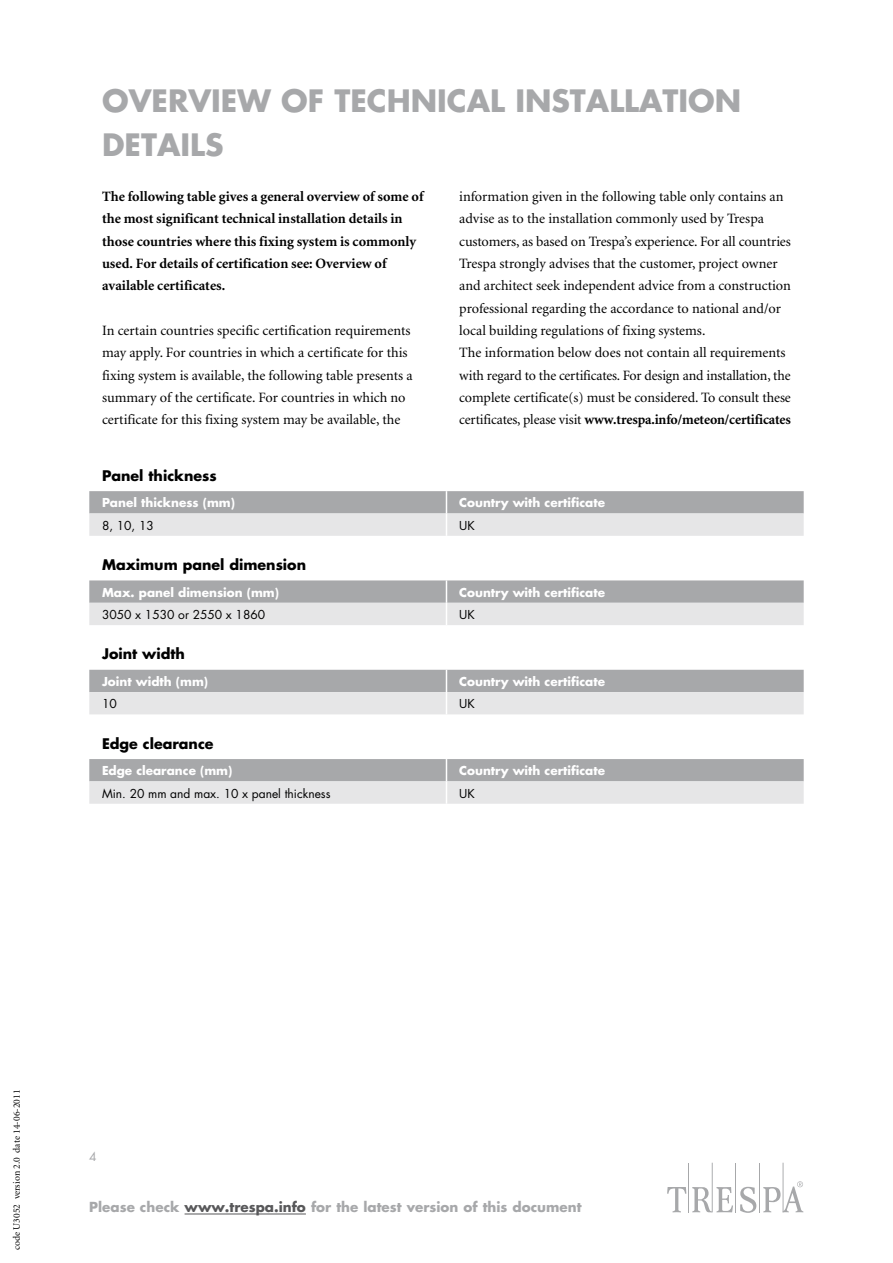
<style>
.page{position:relative;width:893px;height:1263px;background:#fff}
.page>*{position:absolute;margin:0;border:0;box-sizing:border-box;transform-origin:0 0}
.t1{font:700 30px/44.7px "TR Futura";color:#a7a8aa}
.t2{font:14.25px/22.4px "TR Minion";color:#000}
.t3{font:700 14.25px/22.4px "TR Minion";color:#000}
.t4{font:700 14.25px "TR Futura";color:#000}
.t5{font:700 13.5px "TR Futura";color:#a7a8aa}
.t6{font:700 12px "TR Futura";color:#fff}
.t7{font:12px "TR Futura";color:#000}
.t8{font:12px "TR Futura";color:#a7a8aa}
.t9{font:9.75px "TR Minion";color:#000}
.s1{font-weight:700}
.s2{color:#58585a}
</style>
<div class="page">
<hr style="left:759px;top:1163px;width:1px;height:49px;background:#a7a8aa">
<hr style="left:783px;top:1163px;width:1px;height:49px;background:#a7a8aa">
<hr style="left:735px;top:1163px;width:1px;height:49px;background:#a7a8aa">
<hr style="left:712px;top:1163px;width:1px;height:49px;background:#a7a8aa">
<hr style="left:688px;top:1163px;width:1px;height:49px;background:#a7a8aa">
<svg style="left:740px;top:1187px;width:16px;height:26px"></svg>
<svg style="left:667px;top:1187px;width:19px;height:25px"></svg>
<svg style="left:692px;top:1187px;width:41px;height:25px"></svg>
<svg style="left:763px;top:1181px;width:40px;height:31px"></svg>
<hr style="left:185px;top:1213px;width:121px;height:1px;background:#58585a">
<svg style="left:89px;top:491px;width:715px;height:45px;background:#c7c8c9"></svg>
<svg style="left:89px;top:580px;width:715px;height:45px;background:#c7c7c9"></svg>
<svg style="left:89px;top:670px;width:715px;height:44px;background:#c6c7c8"></svg>
<svg style="left:89px;top:759px;width:715px;height:45px;background:#c7c8c9"></svg>
<h1 class="t1" style="left:102px;top:77px;width:641px">Overview of technical installation details</h1>
<p class="t3" style="left:102px;top:186px;width:323px">The following table gives a general overview of some of the most significant technical installation details in those countries where this fixing system is commonly used. For details of certification see: Overview of available certificates.</p>
<p class="t2" style="left:102px;top:320px;width:312px">In certain countries specific certification requirements may apply. For countries in which a certificate for this fixing system is available, the following table presents a summary of the certificate. For countries in which no certificate for this fixing system may be available, the</p>
<p class="t2" style="left:459px;top:186px;width:333px">information given in the following table only contains an advise as to the installation commonly used by Trespa customers, as based on Trespa’s experience. For all countries Trespa strongly advises that the customer, project owner and architect seek independent advice from a construction professional regarding the accordance to national and/or local building regulations of fixing systems.<br>The information below does not contain all requirements with regard to the certificates. For design and installation, the complete certificate(s) must be considered. To consult these certificates, please visit <span class="s1">www.trespa.info/meteon/certificates</span></p>
<p class="t4" style="left:102px;top:465px;width:116px">Panel thickness</p>
<p class="t6" style="left:102px;top:494px;width:134px">Panel thickness (mm)</p>
<p class="t6" style="left:459px;top:494px;width:147px">Country with certificate</p>
<p class="t7" style="left:102px;top:517px;width:53px">8, 10, 13</p>
<p class="t7" style="left:459px;top:517px;width:17px">UK</p>
<p class="t4" style="left:102px;top:555px;width:206px">Maximum panel dimension</p>
<p class="t6" style="left:102px;top:584px;width:179px">Max. panel dimension (mm)</p>
<p class="t6" style="left:459px;top:584px;width:147px">Country with certificate</p>
<p class="t7" style="left:102px;top:606px;width:165px">3050 x 1530 or 2550 x 1860</p>
<p class="t7" style="left:459px;top:606px;width:17px">UK</p>
<p class="t4" style="left:102px;top:644px;width:84px">Joint width</p>
<p class="t6" style="left:102px;top:673px;width:108px">Joint width (mm)</p>
<p class="t6" style="left:459px;top:673px;width:147px">Country with certificate</p>
<p class="t7" style="left:102px;top:695px;width:16px">10</p>
<p class="t7" style="left:459px;top:695px;width:17px">UK</p>
<p class="t4" style="left:102px;top:733px;width:113px">Edge clearance</p>
<p class="t6" style="left:102px;top:762px;width:132px">Edge clearance (mm)</p>
<p class="t6" style="left:459px;top:762px;width:147px">Country with certificate</p>
<p class="t7" style="left:102px;top:785px;width:230px">Min. 20 mm and max. 10 x panel thickness</p>
<p class="t7" style="left:459px;top:785px;width:17px">UK</p>
<p class="t9" style="left:12px;top:1250px;width:162px;rotate:-90deg">code U3052 version 2.0 date 14-06-2011</p>
<p class="t8" style="left:89px;top:1148px;width:9px">4</p>
<p class="t5" style="left:89px;top:1197px;width:494px">Please check <span class="s2">www.trespa.info</span> for the latest version of this document</p>
</div>
